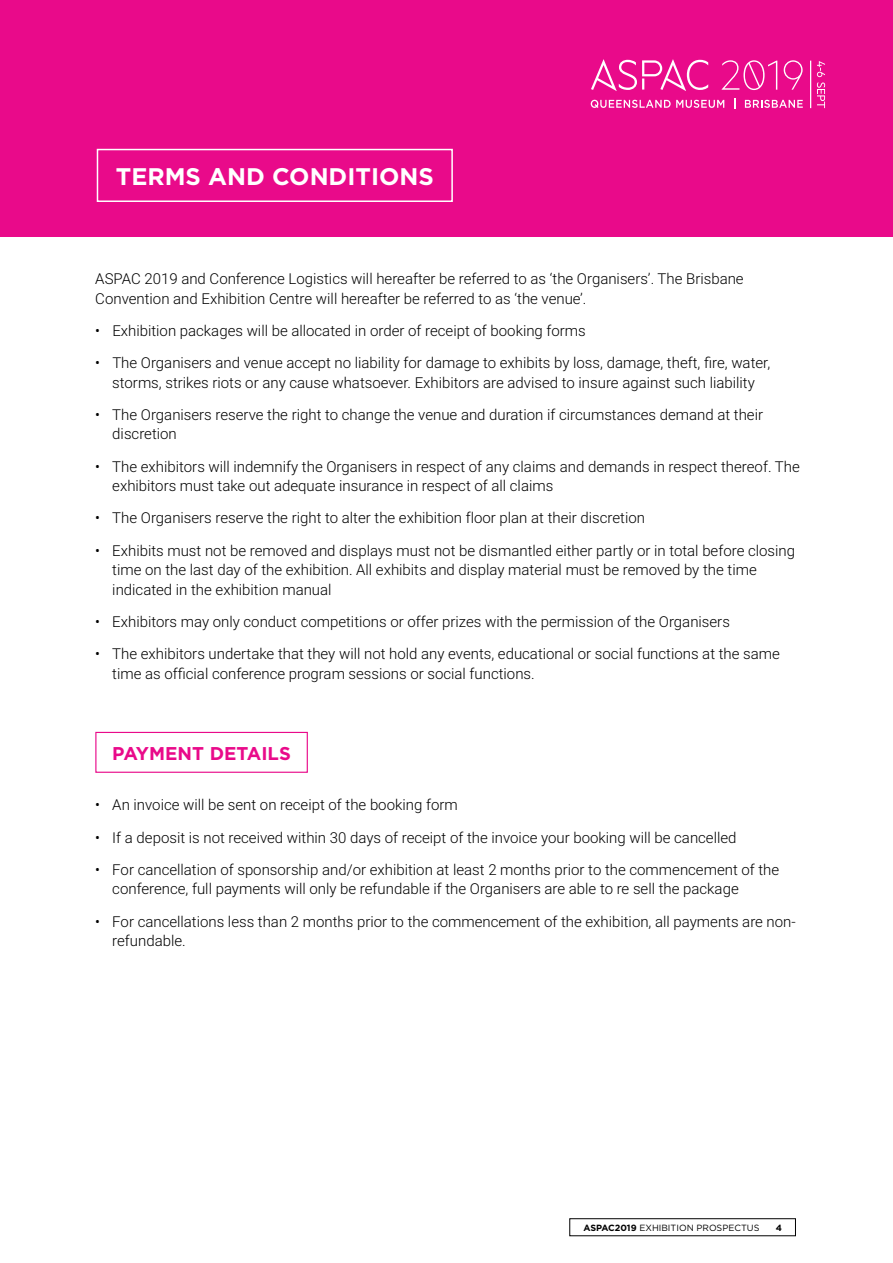
<style>
.page{position:relative;width:893px;height:1263px;background:#fff}
.page>*{position:absolute;margin:0;border:0;box-sizing:border-box;transform-origin:0 0}
.t1{font:700 24px "Gotham";color:#fff}
.t2{font:700 18.45px "Gotham";color:#e90a8a}
.t3{font:300 15px/19.5px "Roboto";color:#000}
.t4{font:9px "Gotham";color:#000}
.t5{font:700 9px "Gotham";color:#000}
.s1{font-weight:700}
</style>
<div class="page">
<div style="left:569px;top:1218px;width:227px;height:18px;border:1px solid #000"></div>
<div style="left:0;top:0;width:893px;height:236px;background:#e90a8a"></div>
<div style="left:95px;top:732px;width:213px;height:41px;border:1px solid #e90a8a"></div>
<svg style="left:591px;top:59px;width:234px;height:50px"></svg>
<div style="left:97px;top:149px;width:356px;height:53px;border:2px solid #fff"></div>
<h1 class="t1" style="left:116px;top:161px;width:320px">TERMS AND CONDITIONS</h1>
<p class="t3" style="left:95px;top:268px;width:650px">ASPAC 2019 and Conference Logistics will hereafter be referred to as ‘the Organisers’. The Brisbane<br>Convention and Exhibition Centre will hereafter be referred to as ‘the venue’.</p>
<p class="t3" style="left:95px;top:320px;width:492px">• Exhibition packages will be allocated in order of receipt of booking forms</p>
<p class="t3" style="left:95px;top:352px;width:676px;text-align:center">• The Organisers and venue accept no liability for damage to exhibits by loss, damage, theft, fire, water, storms, strikes riots or any cause whatsoever. Exhibitors are advised to insure against such liability</p>
<p class="t3" style="left:112px;top:404px;width:652px;text-indent:-17px">• The Organisers reserve the right to change the venue and duration if circumstances demand at their discretion</p>
<p class="t3" style="left:112px;top:456px;width:689px;text-indent:-17px">• The exhibitors will indemnify the Organisers in respect of any claims and demands in respect thereof. The exhibitors must take out adequate insurance in respect of all claims</p>
<p class="t3" style="left:95px;top:508px;width:551px">• The Organisers reserve the right to alter the exhibition floor plan at their discretion</p>
<p class="t3" style="left:112px;top:540px;width:684px;text-indent:-17px">• Exhibits must not be removed and displays must not be dismantled either partly or in total before closing time on the last day of the exhibition. All exhibits and display material must be removed by the time indicated in the exhibition manual</p>
<p class="t3" style="left:95px;top:611px;width:636px">• Exhibitors may only conduct competitions or offer prizes with the permission of the Organisers</p>
<p class="t3" style="left:112px;top:643px;width:669px;text-indent:-17px">• The exhibitors undertake that they will not hold any events, educational or social functions at the same time as official conference program sessions or social functions.</p>
<p class="t2" style="left:112px;top:741px;width:180px">PAYMENT DETAILS</p>
<p class="t3" style="left:95px;top:795px;width:364px">• An invoice will be sent on receipt of the booking form</p>
<p class="t3" style="left:95px;top:827px;width:643px">• If a deposit is not received within 30 days of receipt of the invoice your booking will be cancelled</p>
<p class="t3" style="left:112px;top:859px;width:668px;text-indent:-17px">• For cancellation of sponsorship and/or exhibition at least 2 months prior to the commencement of the conference, full payments will only be refundable if the Organisers are able to re sell the package</p>
<p class="t3" style="left:112px;top:911px;width:685px;text-indent:-17px">• For cancellations less than 2 months prior to the commencement of the exhibition, all payments are non&shy;refundable.</p>
<p class="t4" style="left:583px;top:1222px;width:178px"><span class="s1">ASPAC2019</span> EXHIBITION PROSPECTUS</p>
<p class="t5" style="left:776px;top:1222px;width:8px">4</p>
</div>
